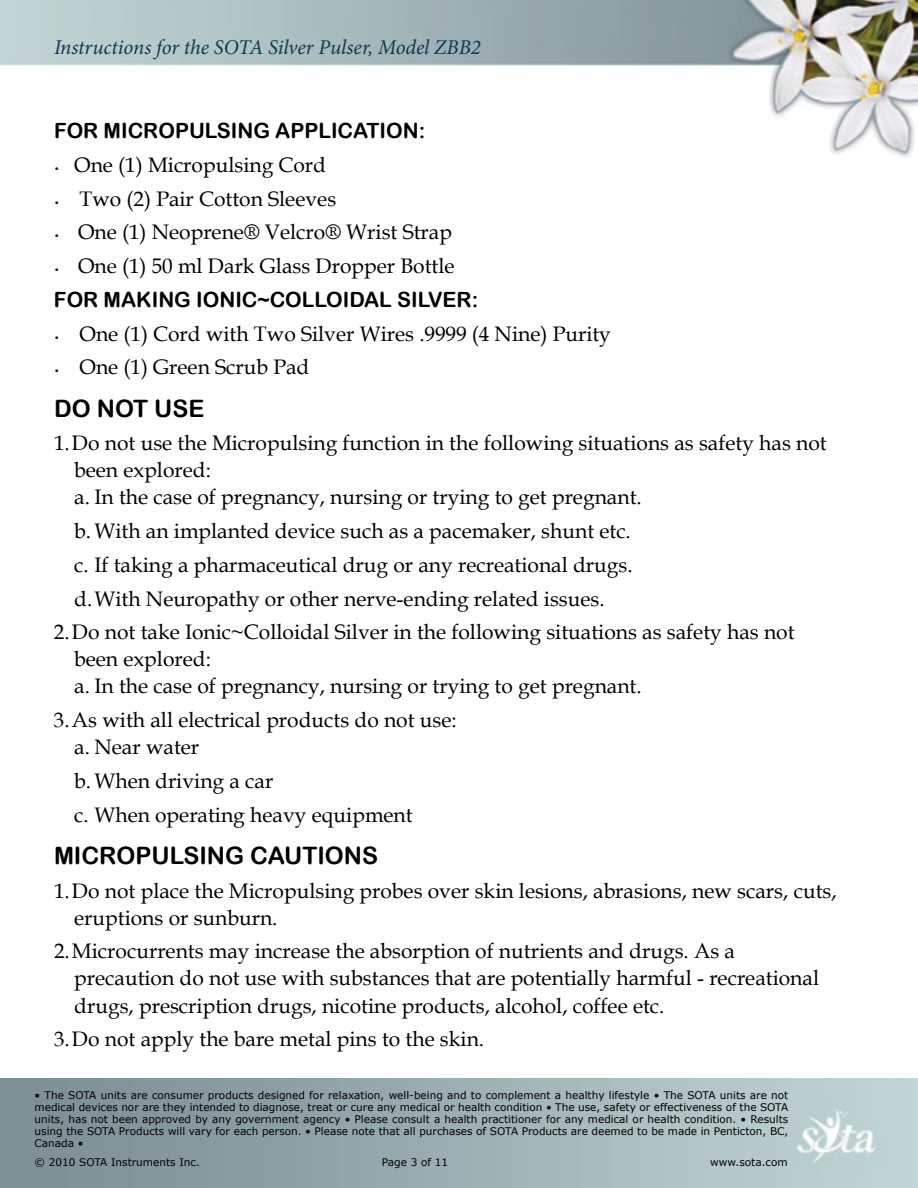
<style>
.page{position:relative;width:918px;height:1188px;background:#fff}
.page>*{position:absolute;margin:0;border:0;box-sizing:border-box;transform-origin:0 0}
.t1{font:24px "Arial Rounded MT Bold";color:#000}
.t2{font:21px/27px "Book Antiqua";color:#000}
.t3{font:21px "Arial Rounded MT Bold";color:#000}
.t4{font:italic 21px "Minion Pro";letter-spacing:-.005em;color:#0e3952}
.t5{font:10.5px/12px "Verdana";color:#000;text-align:justify}
.s1{font-size:9px}
</style>
<div class="page">
<img style="left:0;top:0;width:918px;height:157px">
<img style="left:0;top:1079px;width:918px;height:109px">
<p class="t4" style="left:54px;top:33px;width:428px">Instructions for the SOTA Silver Pulser, Model ZBB2</p>
<p class="t3" style="left:54px;top:118px;width:373px">FOR MICROPULSI NG APPLICATION:</p>
<p class="t2" style="left:54px;top:151px;width:274px"><span class="s1">•</span> One (1) Micropulsing Cord</p>
<p class="t2" style="left:54px;top:185px;width:284px"><span class="s1">•</span> Two (2) Pair Cotton Sleeves</p>
<p class="t2" style="left:54px;top:218px;width:399px"><span class="s1">•</span> One (1) Neoprene® Velcro® Wrist Strap</p>
<p class="t2" style="left:54px;top:252px;width:402px"><span class="s1">•</span> One (1) 50 ml Dark Glass Dropper Bottle</p>
<p class="t3" style="left:54px;top:287px;width:426px">FOR MAKI NG IONIC~COLLOI DAL SILVER:</p>
<p class="t2" style="left:54px;top:320px;width:558px"><span class="s1">•</span> One (1) Cord with Two Silver Wires .9999 (4 Nine) Purity</p>
<p class="t2" style="left:54px;top:353px;width:257px"><span class="s1">•</span> One (1) Green Scrub Pad</p>
<p class="t1" style="left:54px;top:394px;width:152px">DO NOT USE</p>
<p class="t2" style="left:74px;top:429px;width:754px;text-indent:-20px">1.Do not use the Micropulsing function in the following situations as safety has not been explored:<br>a. In the case of pregnancy, nursing or trying to get pregnant.</p>
<p class="t2" style="left:74px;top:517px;width:558px">b. With an implanted device such as a pacemaker, shunt etc.</p>
<p class="t2" style="left:74px;top:551px;width:560px">c. If taking a pharmaceutical drug or any recreational drugs.</p>
<p class="t2" style="left:74px;top:585px;width:532px">d.With Neuropathy or other nerve-ending related issues.</p>
<p class="t2" style="left:54px;top:618px;width:742px">2.Do not take Ionic~Colloidal Silver in the following situations as safety has not</p>
<p class="t2" style="left:74px;top:645px;width:569px">been explored:<br>a. In the case of pregnancy, nursing or trying to get pregnant.</p>
<p class="t2" style="left:74px;top:706px;width:384px;text-indent:-20px">3.As with all electrical products do not use: a. Near water</p>
<p class="t2" style="left:74px;top:763px;width:340px;line-height:33.8px">b. When driving a car<br>c. When operating heavy equipment</p>
<p class="t1" style="left:54px;top:841px;width:232px">MICROPULSI NG CAUT</p>
<p class="t1" style="left:317px;top:841px;width:26px">IONS</p>
<p class="t2" style="left:74px;top:877px;width:764px;text-indent:-20px">1.Do not place the Micropulsing probes over skin lesions, abrasions, new scars, cuts, eruptions or sunburn.</p>
<p class="t2" style="left:74px;top:937px;width:746px;text-indent:-20px">2.Microcurrents may increase the absorption of nutrients and drugs. As a precaution do not use with substances that are potentially harmful - recreational drugs, prescription drugs, nicotine products, alcohol, coffee etc.</p>
<p class="t2" style="left:54px;top:1025px;width:432px">3.Do not apply the bare metal pins to the skin.</p>
<p class="t5" style="left:35px;top:1089px;width:755px">• The SOTA units are consumer products designed for relaxation, well-being and to complement a healthy lifestyle • The SOTA units are not medical devices nor are they intended to diagnose, treat or cure any medical or health condition • The use, safety or effectiveness of the SOTA units, has not been approved by any government agency • Please consult a health practitioner for any medical or health condition. • Results using the SOTA Products will vary for each person. • Please note that all purchases of SOTA Products are deemed to be made in Penticton, BC, Canada •</p>
<p class="t5" style="left:35px;top:1155px;width:167px">© 2010 SOTA Instruments Inc.</p>
<p class="t5" style="left:382px;top:1155px;width:68px">Page 3 of 11</p>
<p class="t5" style="left:710px;top:1155px;width:79px">www.sota.com</p>
</div>
